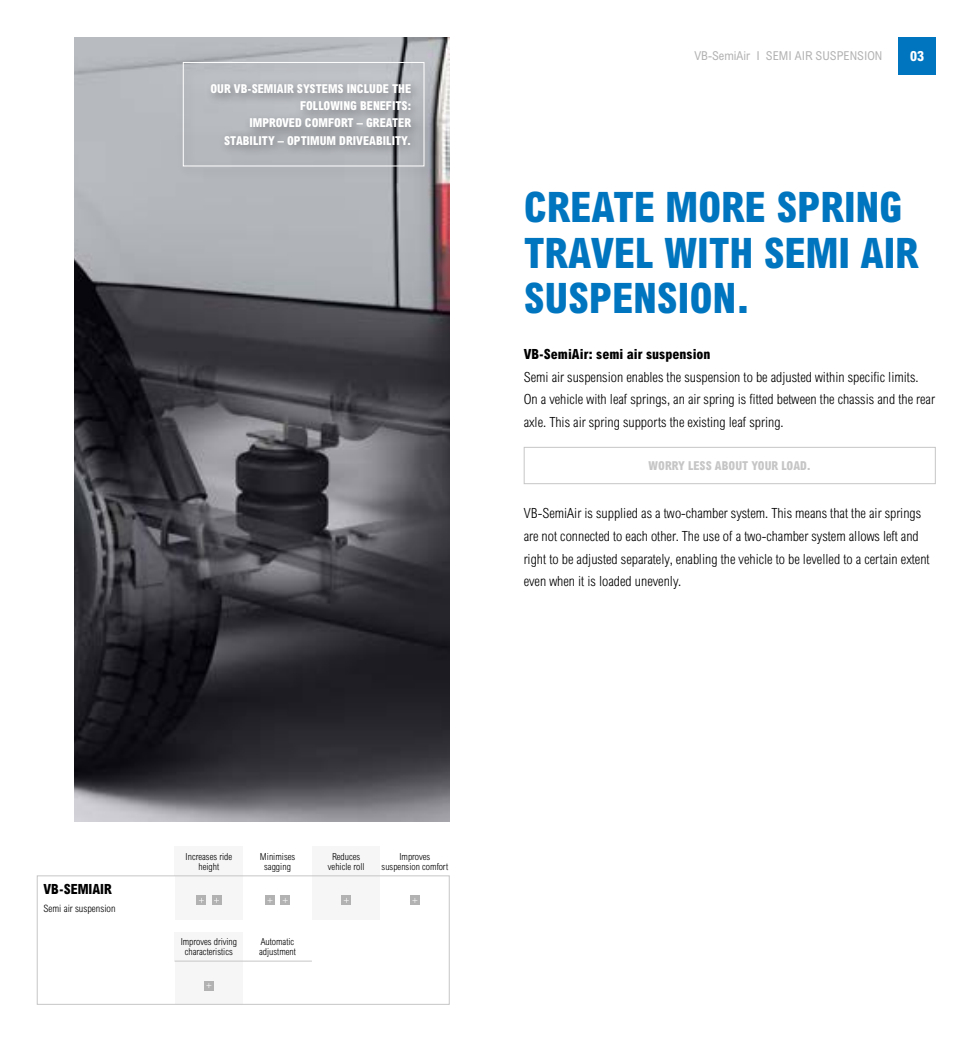
<style>
.page{position:relative;width:973px;height:1042px;background:#fff}
.page>*{position:absolute;margin:0;border:0;box-sizing:border-box;transform-origin:0 0}
.t1{font:800 condensed 42px/45.5px "Arial MT Std";color:#0075bf}
.t2{font:300 condensed 14px/22.8px "Arial MT Std";color:#000}
.t3{font:800 condensed 14px "Arial MT Std";color:#000}
.t4{font:800 condensed 14px "Arial MT Std";color:#fff}
.t5{font:800 condensed 12.25px/17.2px "Arial MT Std";color:#fff;text-align:right}
.t6{font:condensed 12.25px "Arial MT Std";color:#b3b2b2}
.t7{font:800 condensed 12.25px "Arial MT Std";color:#c6c6c6}
.t8{font:300 condensed 10.15px "Arial MT Std";color:#000}
.t9{font:300 condensed 9.62px/10.5px "Arial MT Std";color:#000;text-align:center}
</style>
<div class="page">
<div style="left:898px;top:37px;width:37px;height:37px;background:#0075bf"></div>
<div style="left:174px;top:876px;width:69px;height:43px;background:#f6f6f6"></div>
<div style="left:174px;top:961px;width:69px;height:44px;background:#f6f6f6"></div>
<div style="left:174px;top:847px;width:69px;height:29px;background:#f6f6f6"></div>
<div style="left:174px;top:932px;width:69px;height:29px;background:#f6f6f6"></div>
<div style="left:312px;top:876px;width:68px;height:43px;background:#f6f6f6"></div>
<div style="left:312px;top:847px;width:68px;height:29px;background:#f6f6f6"></div>
<div style="left:204px;top:980px;width:10px;height:10px;background:#b3b2b2"></div>
<svg style="left:206px;top:983px;width:5px;height:5px"></svg>
<div style="left:196px;top:895px;width:10px;height:10px;background:#b3b2b2"></div>
<div style="left:211px;top:895px;width:10px;height:10px;background:#b3b2b2"></div>
<div style="left:265px;top:895px;width:10px;height:10px;background:#b3b2b2"></div>
<svg style="left:267px;top:898px;width:5px;height:5px"></svg>
<div style="left:280px;top:895px;width:10px;height:10px;background:#b3b2b2"></div>
<div style="left:341px;top:895px;width:10px;height:10px;background:#b3b2b2"></div>
<div style="left:410px;top:895px;width:10px;height:10px;background:#b3b2b2"></div>
<svg style="left:412px;top:898px;width:5px;height:5px"></svg>
<div style="left:37px;top:875px;width:412px;height:130px;border:1px solid #c6c6c6"></div>
<hr style="left:174px;top:960px;width:138px;height:1px;background:#c6c6c6">
<img style="left:74px;top:37px;width:375px;height:785px">
<div style="left:523px;top:447px;width:412px;height:37px;border:1px solid #c6c6c6"></div>
<div style="left:177px;top:56px;width:261px;height:123px;background:#000;opacity:.3"></div>
<div style="left:183px;top:62px;width:241px;height:104px;border:1px solid #fff"></div>
<p class="t5" style="left:210px;top:80px;width:202px">OUR VB-SEMIAIR SYSTEMS INCLUDE THE<br>FOLLOWING BENEFITS:<br>IMPROVED COMFORT – GREATER<br>STABILITY – OPTIMUM DRIVEABILITY.</p>
<p class="t6" style="left:694px;top:48px;width:189px">VB-SemiAir I SEMI AIR SUSPENSION</p>
<p class="t4" style="left:909px;top:47px;width:15px">03</p>
<h1 class="t1" style="left:523px;top:184px;width:397px">CREATE MORE SPRING<br>TRAVEL WITH SEMI AIR<br>SUSPENSION.</h1>
<p class="t3" style="left:523px;top:345px;width:188px">VB-SemiAir: semi air suspension</p>
<p class="t2" style="left:523px;top:365px;width:412px">Semi air suspension enables the suspension to be adjusted within specific limits.<br>On a vehicle with leaf springs, an air spring is fitted between the chassis and the rear axle. This air spring supports the existing leaf spring.</p>
<p class="t7" style="left:648px;top:458px;width:164px">WORRY LESS ABOUT YOUR LOAD.</p>
<p class="t2" style="left:523px;top:502px;width:407px">VB-SemiAir is supplied as a two-chamber system. This means that the air springs are not connected to each other. The use of a two-chamber system allows left and right to be adjusted separately, enabling the vehicle to be levelled to a certain extent even when it is loaded unevenly.</p>
<p class="t3" style="left:43px;top:881px;width:70px">VB-SEMIAIR</p>
<p class="t8" style="left:43px;top:902px;width:74px">Semi air suspension</p>
<p class="t9" style="left:186px;top:851px;width:48px">Increases ride height</p>
<p class="t9" style="left:260px;top:851px;width:37px">Minimises sagging</p>
<p class="t9" style="left:328px;top:851px;width:38px">Reduces vehicle roll</p>
<p class="t9" style="left:381px;top:851px;width:68px">Improves suspension comfort</p>
<p class="t9" style="left:181px;top:936px;width:58px">Improves driving characteristics</p>
<p class="t9" style="left:259px;top:936px;width:38px;text-align:left">Automatic adjustment</p>
</div>
